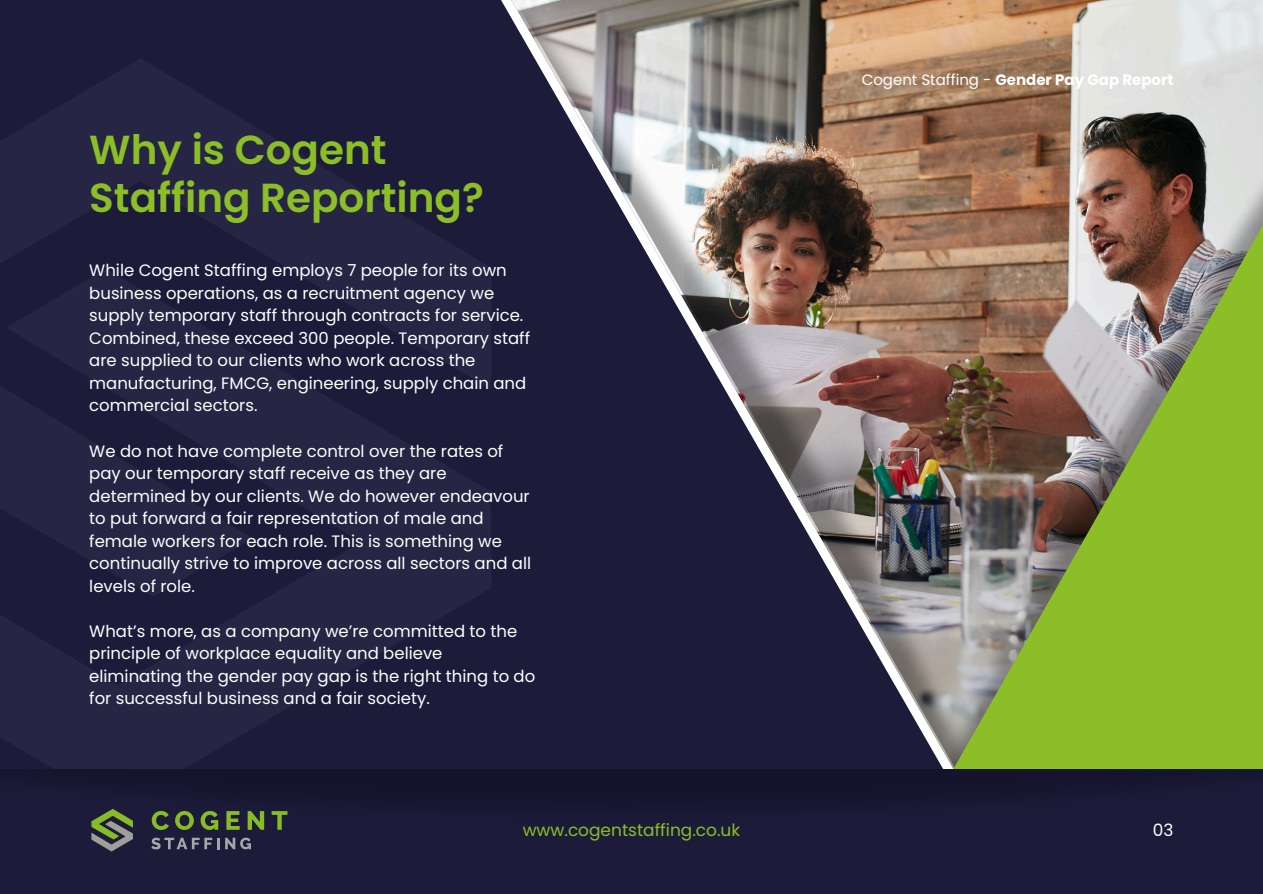
<style>
.page{position:relative;width:1263px;height:894px;background:#fff}
.page>*{position:absolute;margin:0;border:0;box-sizing:border-box;transform-origin:0 0}
.t1{font:600 40.5px/48.3px "Poppins";color:#8cbe28}
.t2{font:16.95px "Poppins";color:#8cbe28}
.t3{font:16.95px "Poppins";color:#fff}
.t4{font:16.5px/22.5px "Poppins";color:#fff}
.t5{font:700 15px "Poppins";color:#fff}
.s1{font-weight:400}
</style>
<div class="page">
<img style="left:1017px;top:0;width:246px;height:769px">
<img style="left:0;top:0;width:1017px;height:769px">
<svg style="left:0;top:596px;width:491px;height:173px;background:#21203e"></svg>
<svg style="left:0;top:58px;width:491px;height:538px;background:#21203e"></svg>
<div style="left:0;top:769px;width:1263px;height:124px;background:#1c1b3a"></div>
<img style="left:0;top:769px;width:1260px;height:61px">
<svg style="left:152px;top:810px;width:17px;height:19px"></svg>
<svg style="left:175px;top:810px;width:19px;height:19px"></svg>
<svg style="left:201px;top:810px;width:17px;height:19px"></svg>
<svg style="left:226px;top:810px;width:14px;height:19px"></svg>
<svg style="left:248px;top:810px;width:16px;height:19px"></svg>
<svg style="left:272px;top:810px;width:15px;height:19px"></svg>
<svg style="left:151px;top:837px;width:100px;height:12px"></svg>
<svg style="left:91px;top:808px;width:42px;height:43px"></svg>
<p class="t1" style="left:89px;top:125px;width:396px">Why is Cogent<br>Staffing Reporting?</p>
<h1 class="t4" style="left:89px;top:259px;width:442px">While Cogent Staffing employs 7 people for its own business operations, as a recruitment agency we supply temporary staff through contracts for service.<br>Combined, these exceed 300 people. Temporary staff are supplied to our clients who work across the manufacturing, FMCG, engineering, supply chain and commercial sectors.</h1>
<h2 class="t4" style="left:89px;top:439px;width:443px">We do not have complete control over the rates of pay our temporary staff receive as they are determined by our clients. We do however endeavour to put forward a fair representation of male and female workers for each role. This is something we continually strive to improve across all sectors and all levels of role.</h2>
<h2 class="t4" style="left:89px;top:619px;width:447px">What’s more, as a company we’re committed to the principle of workplace equality and believe eliminating the gender pay gap is the right thing to do for successful business and a fair society.</h2>
<p class="t5" style="left:862px;top:69px;width:313px"><span class="s1">Cogent Staffing -</span> Gender Pay Gap Report</p>
<h2 class="t2" style="left:523px;top:817px;width:219px">www.cogentstaffing.co.uk</h2>
<p class="t3" style="left:1153px;top:817px;width:22px">03</p>
</div>
